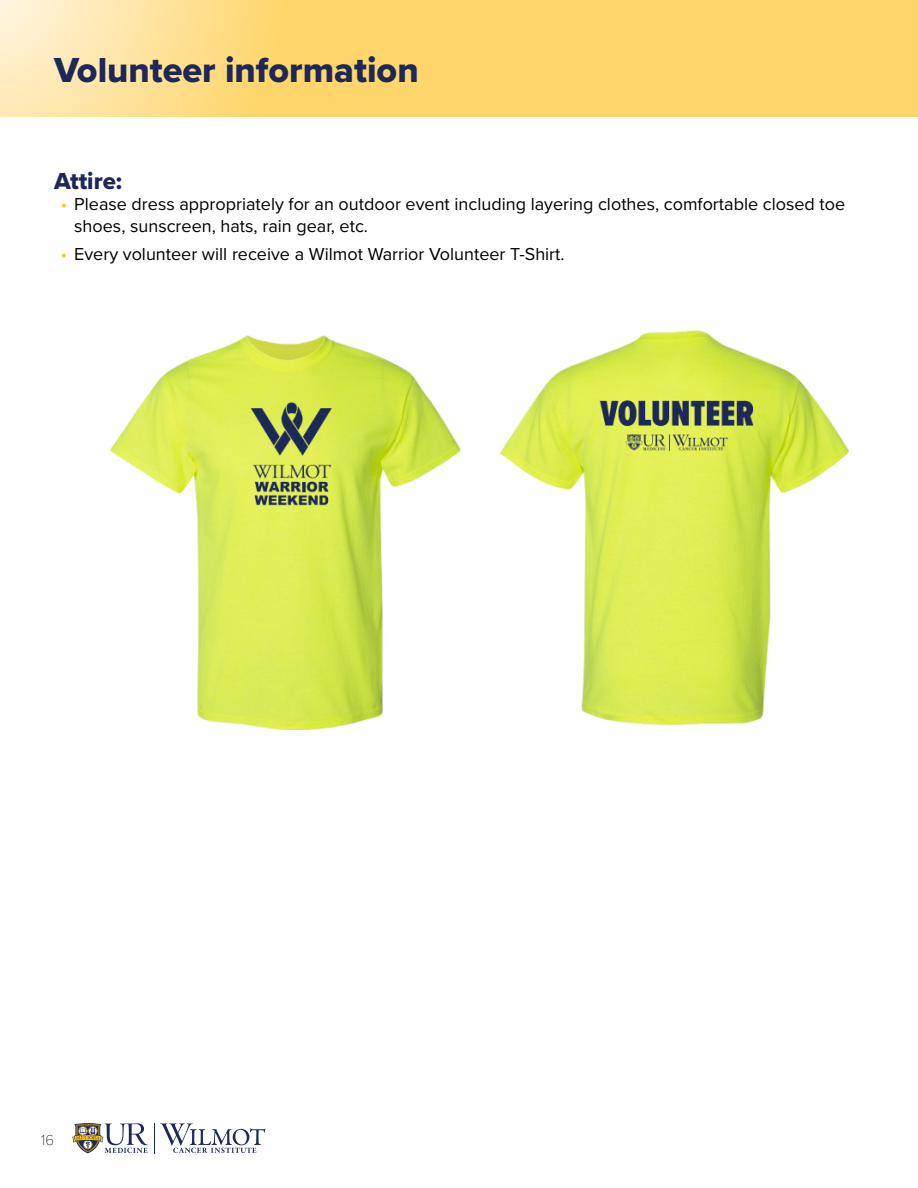
<style>
.page{position:relative;width:918px;height:1188px;background:#fff}
.page>*{position:absolute;margin:0;border:0;box-sizing:border-box;transform-origin:0 0}
.t1{font:36px "Proxima Nova Extrabld";color:#1d2858}
.t2{font:24px "Proxima Nova Extrabld";color:#1d2858}
.t3{font:18px/21.6px "Proxima Nova";color:#000}
.t4{font:100 15px "Proxima Nova T";color:#000}
.s1{color:#ffc810}
</style>
<div class="page">
<svg style="left:160px;top:1123px;width:105px;height:30px"></svg>
<hr style="left:155px;top:1123px;width:1px;height:31px;background:#1d2858">
<svg style="left:72px;top:1123px;width:76px;height:30px"></svg>
<svg style="left:0;top:0;width:918px;height:117px;background:#ffda7a"></svg>
<img style="left:110px;top:335px;width:351px;height:395px">
<img style="left:499px;top:330px;width:350px;height:396px">
<h1 class="t1" style="left:54px;top:44px;width:366px">Volunteer information</h1>
<h2 class="t2" style="left:54px;top:163px;width:70px">Attire:</h2>
<p class="t3" style="left:74px;top:193px;width:773px;text-indent:-14px"><span class="s1">•</span> Please dress appropriately for an outdoor event including layering clothes, comfortable closed toe shoes, sunscreen, hats, rain gear, etc.</p>
<p class="t3" style="left:61px;top:242px;width:505px"><span class="s1">•</span> Every volunteer will receive a Wilmot Warrior Volunteer T-Shirt.</p>
<p class="t4" style="left:41px;top:1129px;width:14px">16</p>
</div>
